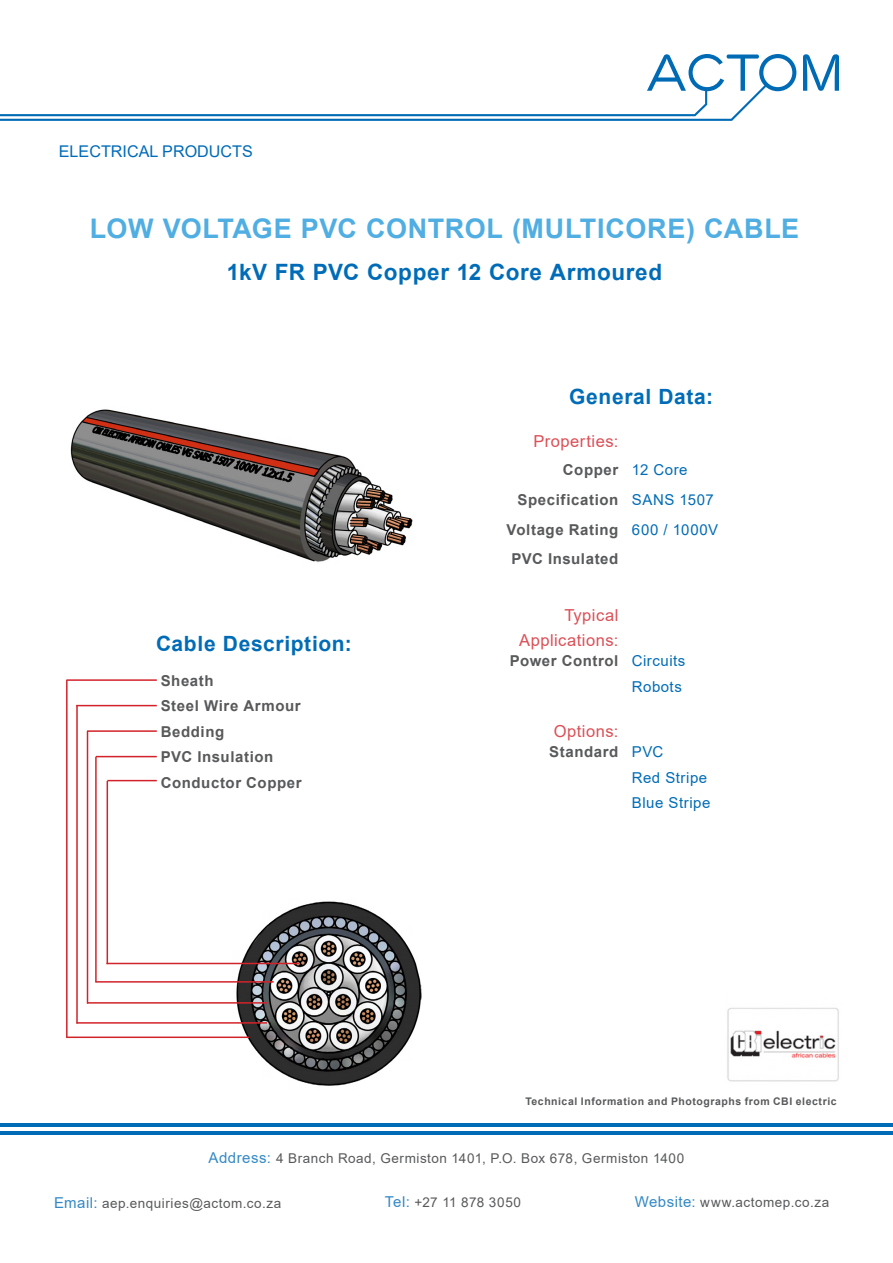
<style>
.page{position:relative;width:893px;height:1263px;background:#fff}
.page>*{position:absolute;margin:0;border:0;box-sizing:border-box;transform-origin:0 0}
.t1{font:700 27px "Arial";letter-spacing:.02em;color:#50aee2}
.t2{font:700 22.5px "Arial";letter-spacing:.03em;color:#006cb7}
.t3{font:700 21px "Arial";letter-spacing:.03em;color:#006cb7}
.t4{font:16.5px/25.5px "Arial";letter-spacing:.03em;color:#db4f55;text-align:right}
.t5{font:16.2px "Arial";color:#006bb8}
.t6{font:700 15px/25.5px "Arial";letter-spacing:.04em;color:#58595b}
.t7{font:15px/25.5px "Arial";letter-spacing:.035em;color:#006cb7;text-align:right}
.t8{font:13.5px "Arial";letter-spacing:.04em;color:#58595b}
.t9{font:700 10.5px "Arial";letter-spacing:.05em;color:#58595b}
.s1{font-weight:400;color:#006cb7}
.s2{font-weight:700;color:#58595b}
.s3{font-size:15px;color:#3389c5}
</style>
<div class="page">
<svg style="left:803px;top:54px;width:36px;height:37px"></svg>
<svg style="left:0;top:54px;width:796px;height:67px"></svg>
<hr style="left:0;top:1123px;width:893px;height:3px;background:#006bb5">
<hr style="left:0;top:1131px;width:893px;height:3px;background:#006bb5">
<hr style="left:66px;top:679px;width:91px;height:2px;background:#d2232a">
<hr style="left:76px;top:705px;width:81px;height:1px;background:#d2232a">
<hr style="left:87px;top:730px;width:70px;height:2px;background:#d2232a">
<hr style="left:96px;top:756px;width:61px;height:1px;background:#d2232a">
<hr style="left:107px;top:780px;width:50px;height:1px;background:#d2232a">
<hr style="left:66px;top:680px;width:2px;height:357px;background:#d2232a">
<hr style="left:76px;top:705px;width:2px;height:318px;background:#d2232a">
<hr style="left:87px;top:731px;width:1px;height:273px;background:#d2232a">
<hr style="left:95px;top:757px;width:2px;height:225px;background:#d2232a">
<hr style="left:107px;top:781px;width:1px;height:183px;background:#d2232a">
<img style="left:727px;top:1008px;width:112px;height:74px">
<img style="left:70px;top:409px;width:343px;height:154px">
<img style="left:232px;top:901px;width:190px;height:185px">
<hr style="left:106px;top:963px;width:193px;height:1px;background:#d2232a">
<hr style="left:95px;top:981px;width:179px;height:2px;background:#d2232a">
<hr style="left:87px;top:1002px;width:180px;height:2px;background:#d2232a">
<hr style="left:76px;top:1022px;width:191px;height:2px;background:#d2232a">
<hr style="left:66px;top:1036px;width:183px;height:2px;background:#d2232a">
<p class="t5" style="left:59px;top:140px;width:196px">ELECTRICAL PRODUCTS</p>
<h1 class="t1" style="left:90px;top:209px;width:711px">LOW VOLTAGE PVC CONTROL (MULTICORE) CABLE</h1>
<h2 class="t2" style="left:227px;top:256px;width:437px">1kV FR PVC Copper 12 Core Armoured</h2>
<h3 class="t3" style="left:569px;top:382px;width:145px">General Data:</h3>
<h3 class="t3" style="left:156px;top:629px;width:197px">Cable Description:</h3>
<p class="t6" style="left:161px;top:668px;width:142px">Sheath<br>Steel Wire Armour<br>Bedding<br>PVC Insulation<br>Conductor Copper</p>
<p class="t4" style="left:533px;top:428px;width:86px">Properties:</p>
<p class="t6" style="left:563px;top:457px;width:126px">Copper <span class="s1">12 Core</span></p>
<p class="t6" style="left:518px;top:487px;width:198px">Specification <span class="s1">SANS 1507</span></p>
<p class="t6" style="left:507px;top:517px;width:213px">Voltage Rating <span class="s1">600 / 1000V</span></p>
<p class="t6" style="left:511px;top:547px;width:108px">PVC Insulated</p>
<p class="t4" style="left:519px;top:602px;width:101px">Typical<br>Applications:</p>
<p class="t7" style="left:510px;top:648px;width:177px"><span class="s2">Power Control</span> Circuits<br>Robots</p>
<p class="t4" style="left:554px;top:718px;width:66px">Options:</p>
<p class="t7" style="left:632px;top:739px;width:80px;text-align:left;text-indent:-83px"><span class="s2">Standard</span> PVC<br>Red Stripe<br>Blue Stripe</p>
<p class="t9" style="left:525px;top:1094px;width:313px">Technical Information and Photographs from CBI electric</p>
<p class="t8" style="left:209px;top:1149px;width:477px"><span class="s3">Address:</span> 4 Branch Road, Germiston 1401, P.O. Box 678, Germiston 1400</p>
<p class="t8" style="left:54px;top:1194px;width:229px"><span class="s3">Email:</span> aep.enquiries@actom.co.za</p>
<p class="t8" style="left:385px;top:1193px;width:138px"><span class="s3">Tel:</span> +27 11 878 3050</p>
<p class="t8" style="left:635px;top:1193px;width:196px"><span class="s3">Website:</span> www.actomep.co.za</p>
</div>
